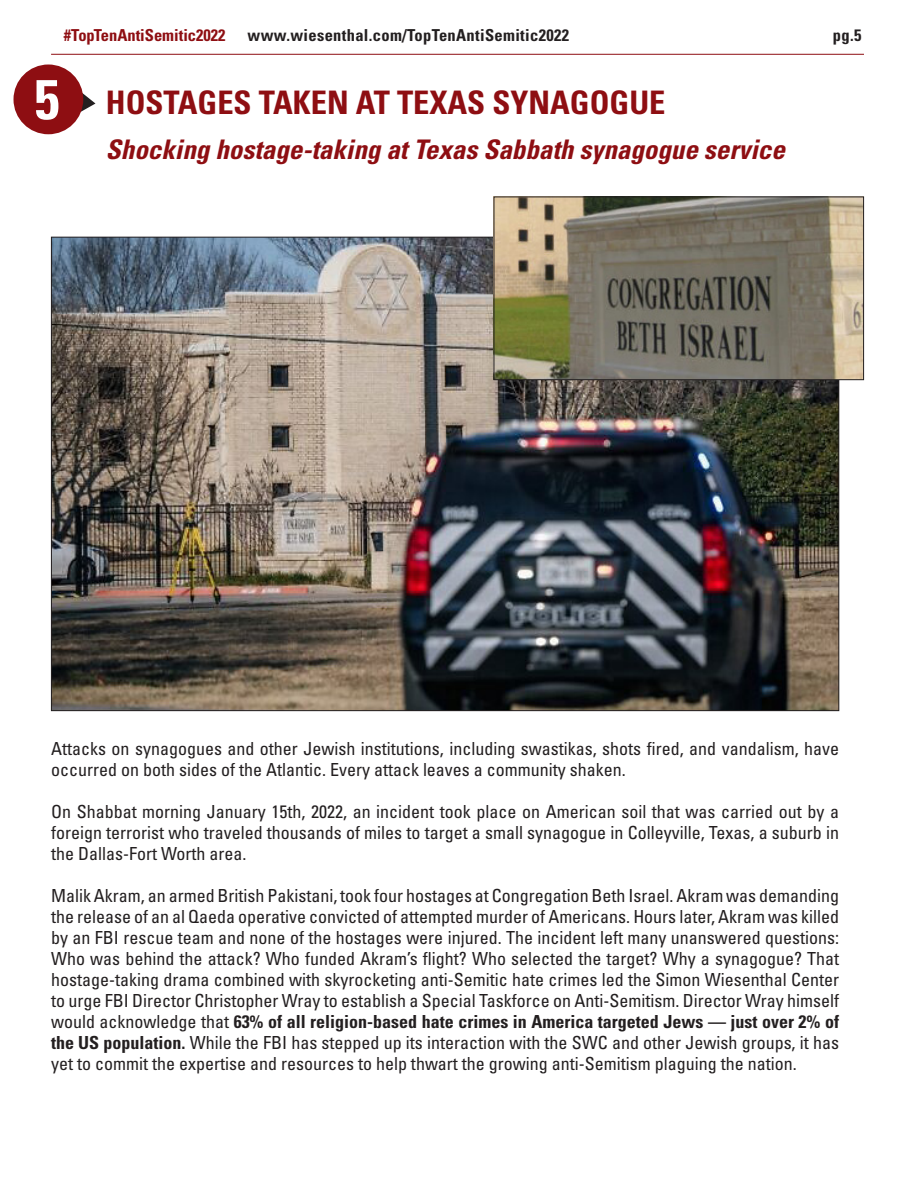
<style>
.page{position:relative;width:918px;height:1188px;background:#fff}
.page>*{position:absolute;margin:0;border:0;box-sizing:border-box;transform-origin:0 0}
.t1{font:700 condensed 56.1px "Univers";color:#fff}
.t2{font:700 condensed 32.4px "Univers";color:#8e0e12}
.t3{font:italic 700 condensed 27px "Univers";color:#8e0e12}
.t4{font:condensed 18px/21px "Univers";color:#231f20;text-align:justify}
.t5{font:700 condensed 16.5px "Univers";letter-spacing:.02em;color:#231f20}
.t6{font:700 condensed 16.5px "Univers";color:#8e0e12}
.s1{font-weight:700}
</style>
<div class="page">
<hr style="left:51px;top:54px;width:813px;height:1px;background:#8e0e12">
<svg style="left:78px;top:85px;width:17px;height:33px"></svg>
<div style="left:13px;top:65px;width:70px;height:69px;background:#8e0e12;border-radius:50%"></div>
<img style="left:53px;top:239px;width:784px;height:470px">
<img style="left:496px;top:199px;width:366px;height:179px">
<div style="left:494px;top:197px;width:370px;height:183px;border:1px solid #231f20"></div>
<p class="t6" style="left:64px;top:25px;width:163px">#TopTenAntiSemitic2022</p>
<p class="t5" style="left:248px;top:25px;width:323px">www.wiesenthal.com/TopTenAntiSemitic2022</p>
<p class="t5" style="left:833px;top:25px;width:30px">pg.5</p>
<p class="t1" style="left:34px;top:65px;width:26px">5</p>
<p class="t2" style="left:106px;top:83px;width:561px">HOSTAGES TAKEN AT TEXAS SYNAGOGUE</p>
<p class="t3" style="left:106px;top:133px;width:680px">Shocking hostage-taking at Texas Sabbath synagogue service</p>
<p class="t4" style="left:51px;top:737px;width:790px">Attacks on synagogues and other Jewish institutions, including swastikas, shots fired, and vandalism, have occurred on both sides of the Atlantic. Every attack leaves a community shaken.</p>
<p class="t4" style="left:51px;top:800px;width:789px">On Shabbat morning January 15th, 2022, an incident took place on American soil that was carried out by a foreign terrorist who traveled thousands of miles to target a small synagogue in Colleyville, Texas, a suburb in the Dallas-Fort Worth area.</p>
<p class="t4" style="left:51px;top:884px;width:790px">Malik Akram, an armed British Pakistani, took four hostages at Congregation Beth Israel. Akram was demanding the release of an al Qaeda operative convicted of attempted murder of Americans. Hours later, Akram was killed by an FBI rescue team and none of the hostages were injured. The incident left many unanswered questions:<br>Who was behind the attack? Who funded Akram’s flight? Who selected the target? Why a synagogue? That hostage-taking drama combined with skyrocketing anti-Semitic hate crimes led the Simon Wiesenthal Center to urge FBI Director Christopher Wray to establish a Special Taskforce on Anti-Semitism. Director Wray himself would acknowledge that <span class="s1">63% of all religion-based hate crimes in America targeted Jews — just over 2% of the US population.</span> While the FBI has stepped up its interaction with the SWC and other Jewish groups, it has yet to commit the expertise and resources to help thwart the growing anti-Semitism plaguing the nation.</p>
</div>
